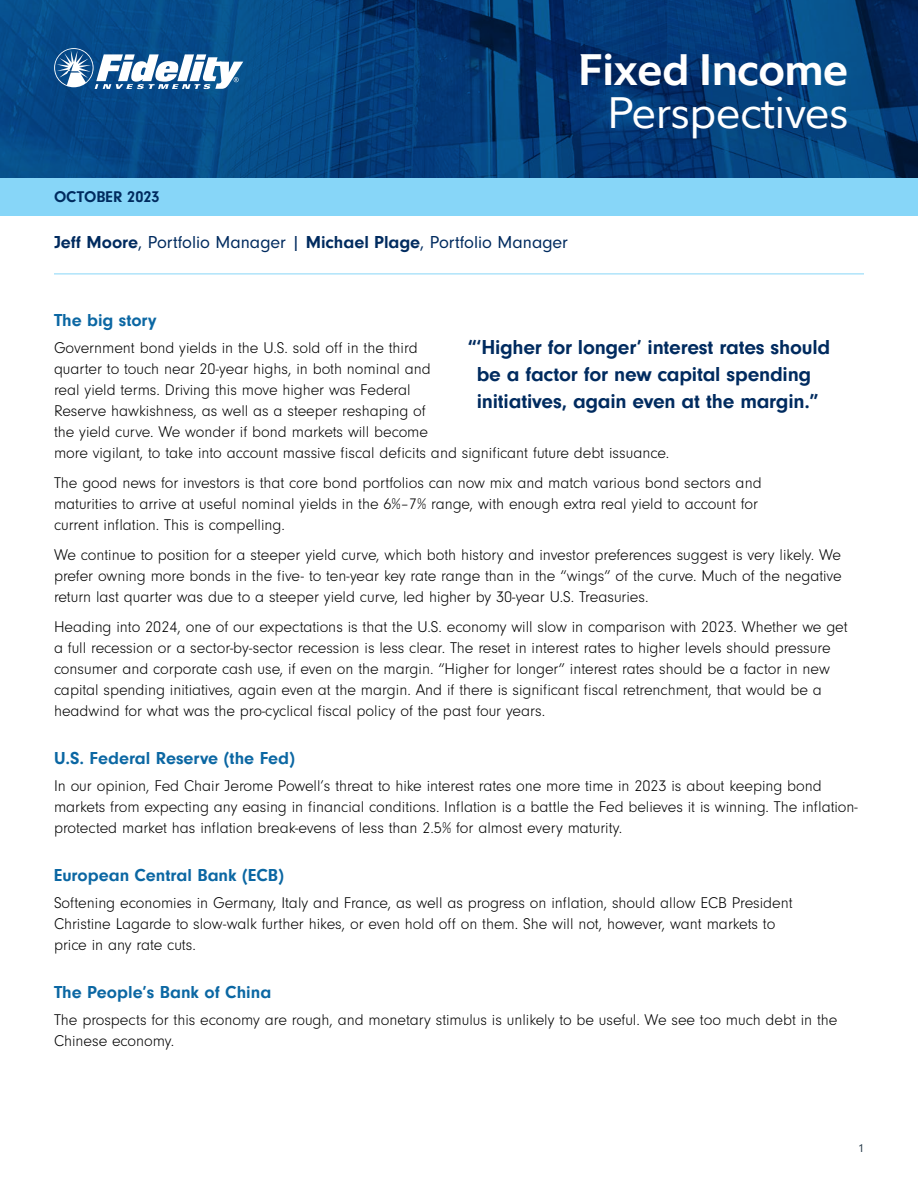
<style>
.page{position:relative;width:918px;height:1188px;background:#fff}
.page>*{position:absolute;margin:0;border:0;box-sizing:border-box;transform-origin:0 0}
.t1{font:43.5px "Fidelity Sans";letter-spacing:-.015em;color:#fff}
.t2{font:700 43.5px "Fidelity Sans";letter-spacing:-.015em;color:#fff}
.t3{font:700 21px/27px "Neuzeit Gro";letter-spacing:-.01em;color:#002b5f;text-align:center}
.t4{font:700 18px "Neuzeit Gro";color:#0b67a3}
.t5{font:18px "Neuzeit Gro";color:#002b5f}
.t6{font:300 16.2px/21px "Neuzeit Gro";color:#000}
.t7{font:700 16.2px "Neuzeit Gro";color:#002b5f}
.t8{font:12px "Neuzeit Gro";color:#253948}
.s1{font-weight:700}
</style>
<div class="page">
<svg style="left:0;top:0;width:918px;height:178px;background:#04407b"></svg>
<svg style="left:54px;top:48px;width:189px;height:41px"></svg>
<div style="left:0;top:178px;width:918px;height:37px;background:#87d6f8"></div>
<hr style="left:54px;top:274px;width:810px;height:1px;background:#87d6f8">
<h1 class="t2" style="left:578px;top:41px;width:272px">Fixed Income</h1>
<h1 class="t1" style="left:607px;top:85px;width:243px">Perspectives</h1>
<p class="t7" style="left:54px;top:188px;width:107px">OCTOBER 2023</p>
<p class="t5" style="left:54px;top:232px;width:515px"><span class="s1">Jeff Moore</span>, Portfolio Manager | <span class="s1">Michael Plage</span>, Portfolio Manager</p>
<p class="t4" style="left:54px;top:310px;width:104px">The big story</p>
<p class="t6" style="left:54px;top:337px;width:617px">Government bond yields in the U.S. sold off in the third<br>quarter to touch near 20-year highs, in both nominal and<br>real yield terms. Driving this move higher was Federal<br>Reserve hawkishness, as well as a steeper reshaping of<br>the yield curve. We wonder if bond markets will become<br>more vigilant, to take into account massive fiscal deficits and significant future debt issuance.</p>
<p class="t6" style="left:54px;top:472px;width:709px">The good news for investors is that core bond portfolios can now mix and match various bond sectors and maturities to arrive at useful nominal yields in the 6%–7% range, with enough extra real yield to account for current inflation. This is compelling.</p>
<p class="t6" style="left:54px;top:544px;width:789px;text-align:justify">We continue to position for a steeper yield curve, which both history and investor preferences suggest is very likely. We prefer owning more bonds in the five- to ten-year key rate range than in the “wings” of the curve. Much of the negative return last quarter was due to a steeper yield curve, led higher by 30-year U.S. Treasuries.</p>
<p class="t6" style="left:54px;top:616px;width:795px">Heading into 2024, one of our expectations is that the U.S. economy will slow in comparison with 2023. Whether we get a full recession or a sector-by-sector recession is less clear. The reset in interest rates to higher levels should pressure consumer and corporate cash use, if even on the margin. “Higher for longer” interest rates should be a factor in new capital spending initiatives, again even at the margin. And if there is significant fiscal retrenchment, that would be a headwind for what was the pro-cyclical fiscal policy of the past four years.</p>
<p class="t4" style="left:54px;top:748px;width:243px">U.S. Federal Reserve (the Fed)</p>
<p class="t6" style="left:54px;top:775px;width:805px">In our opinion, Fed Chair Jerome Powell’s threat to hike interest rates one more time in 2023 is about keeping bond markets from expecting any easing in financial conditions. Inflation is a battle the Fed believes it is winning. The inflation&shy;protected market has inflation break-evens of less than 2.5% for almost every maturity.</p>
<p class="t4" style="left:54px;top:865px;width:232px">European Central Bank (ECB)</p>
<p class="t6" style="left:54px;top:892px;width:740px">Softening economies in Germany, Italy and France, as well as progress on inflation, should allow ECB President<br>Christine Lagarde to slow-walk further hikes, or even hold off on them. She will not, however, want markets to price in any rate cuts.</p>
<p class="t4" style="left:54px;top:982px;width:219px">The People’s Bank of China</p>
<p class="t6" style="left:54px;top:1009px;width:785px">The prospects for this economy are rough, and monetary stimulus is unlikely to be useful. We see too much debt in the<br>Chinese economy.</p>
<p class="t3" style="left:468px;top:334px;width:364px">“‘Higher for longer’ interest rates should be a factor for new capital spending initiatives, again even at the margin.”</p>
<p class="t8" style="left:858px;top:1142px;width:7px">1</p>
</div>
